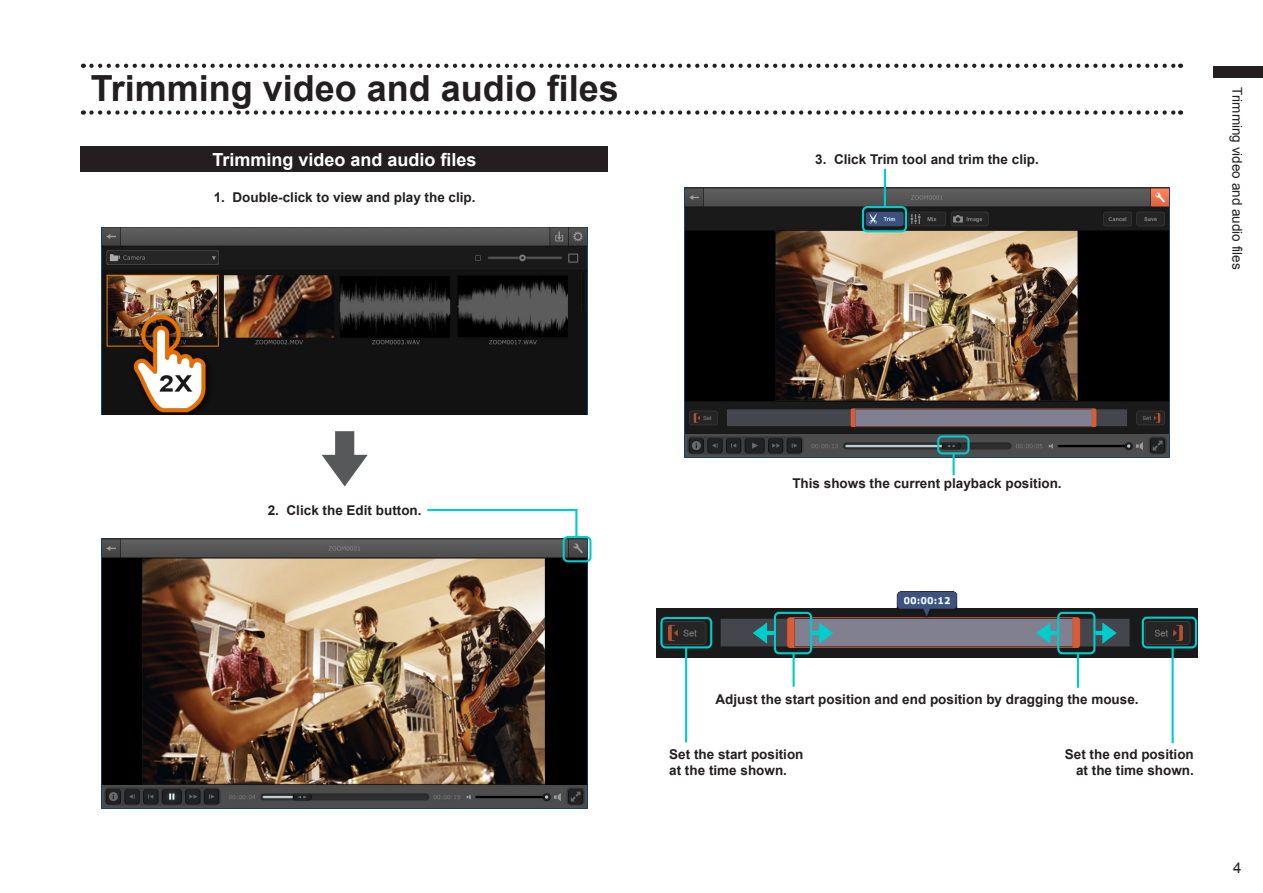
<style>
.page{position:relative;width:1263px;height:893px;background:#fff}
.page>*{position:absolute;margin:0;border:0;box-sizing:border-box;transform-origin:0 0}
.章タイトル{font:700 36px "Arial";color:#231f20}
.節タイトル{font:700 18px "Arial";color:#fff}
.t1{font:15px "Arial";color:#231f20}
.t2{font:700 13.5px/15.9px "Arial";color:#231f20}
.t3{font:13.5px "Arial";color:#231f20}
</style>
<div class="page">
<div style="left:1213px;top:66px;width:50px;height:12px;background:#231f20"></div>
<img style="left:684px;top:188px;width:486px;height:269px">
<img style="left:657px;top:592px;width:540px;height:65px">
<div style="left:81px;top:147px;width:527px;height:25px;background:#231f20"></div>
<svg style="left:91px;top:64px;width:1090px;height:4px"></svg>
<svg style="left:91px;top:110px;width:1090px;height:5px"></svg>
<img style="left:102px;top:227px;width:485px;height:188px">
<div style="left:338px;top:431px;width:13px;height:37px;background:#57585a"></div>
<svg style="left:322px;top:455px;width:46px;height:31px"></svg>
<div style="left:660px;top:617px;width:52px;height:31px;border:2px solid #0cc;border-radius:4px"></div>
<hr style="left:1171px;top:648px;width:3px;height:95px;background:#0cc">
<hr style="left:685px;top:647px;width:2px;height:95px;background:#0cc">
<div style="left:1142px;top:617px;width:55px;height:31px;border:2px solid #0cc;border-radius:4px"></div>
<div style="left:937px;top:435px;width:32px;height:19px;border:2px solid #0cc;border-radius:4px"></div>
<hr style="left:792px;top:653px;width:3px;height:34px;background:#0cc">
<hr style="left:1077px;top:654px;width:2px;height:34px;background:#0cc">
<hr style="left:952px;top:453px;width:3px;height:22px;background:#0cc">
<hr style="left:427px;top:509px;width:150px;height:2px;background:#0cc">
<div style="left:1057px;top:612px;width:38px;height:42px;border:2px solid #0cc;border-radius:4px"></div>
<hr style="left:1095px;top:631px;width:12px;height:4px;background:#0cc">
<svg style="left:1102px;top:622px;width:15px;height:22px"></svg>
<hr style="left:1045px;top:631px;width:12px;height:4px;background:#0cc">
<svg style="left:1036px;top:622px;width:14px;height:22px"></svg>
<div style="left:774px;top:612px;width:38px;height:42px;border:2px solid #0cc;border-radius:4px"></div>
<hr style="left:812px;top:631px;width:12px;height:4px;background:#0cc">
<svg style="left:819px;top:622px;width:14px;height:22px"></svg>
<hr style="left:762px;top:631px;width:12px;height:4px;background:#0cc">
<svg style="left:753px;top:622px;width:14px;height:22px"></svg>
<img style="left:102px;top:538px;width:485px;height:270px">
<div style="left:563px;top:536px;width:28px;height:26px;border:2px solid #0cc;border-radius:4px"></div>
<div style="left:862px;top:206px;width:45px;height:26px;border:2px solid #0cc;border-radius:4px"></div>
<hr style="left:575px;top:509px;width:2px;height:29px;background:#0cc">
<hr style="left:884px;top:169px;width:2px;height:37px;background:#0cc">
<p class="章タイトル" style="left:91px;top:65px;width:530px">Trimming video and audio files</p>
<p class="節タイトル" style="left:212px;top:148px;width:266px">Trimming video and audio files</p>
<p class="t2" style="left:214px;top:190px;width:263px">1. Double-click to view and play the clip.</p>
<p class="t2" style="left:815px;top:152px;width:225px">3. Click Trim tool and trim the clip.</p>
<p class="t3" style="left:1246px;top:87px;width:184px;rotate:90deg">Trimming video and audio files</p>
<p class="t2" style="left:268px;top:503px;width:155px">2. Click the Edit button.</p>
<p class="t2" style="left:792px;top:476px;width:271px">This shows the current playback position.</p>
<p class="t2" style="left:715px;top:692px;width:425px">Adjust the start position and end position by dragging the mouse.</p>
<p class="t2" style="left:669px;top:747px;width:136px">Set the start position at the time shown.</p>
<p class="t2" style="left:1065px;top:747px;width:131px;text-align:right">Set the end position at the time shown.</p>
<p class="t1" style="left:1233px;top:858px;width:10px">4</p>
</div>
